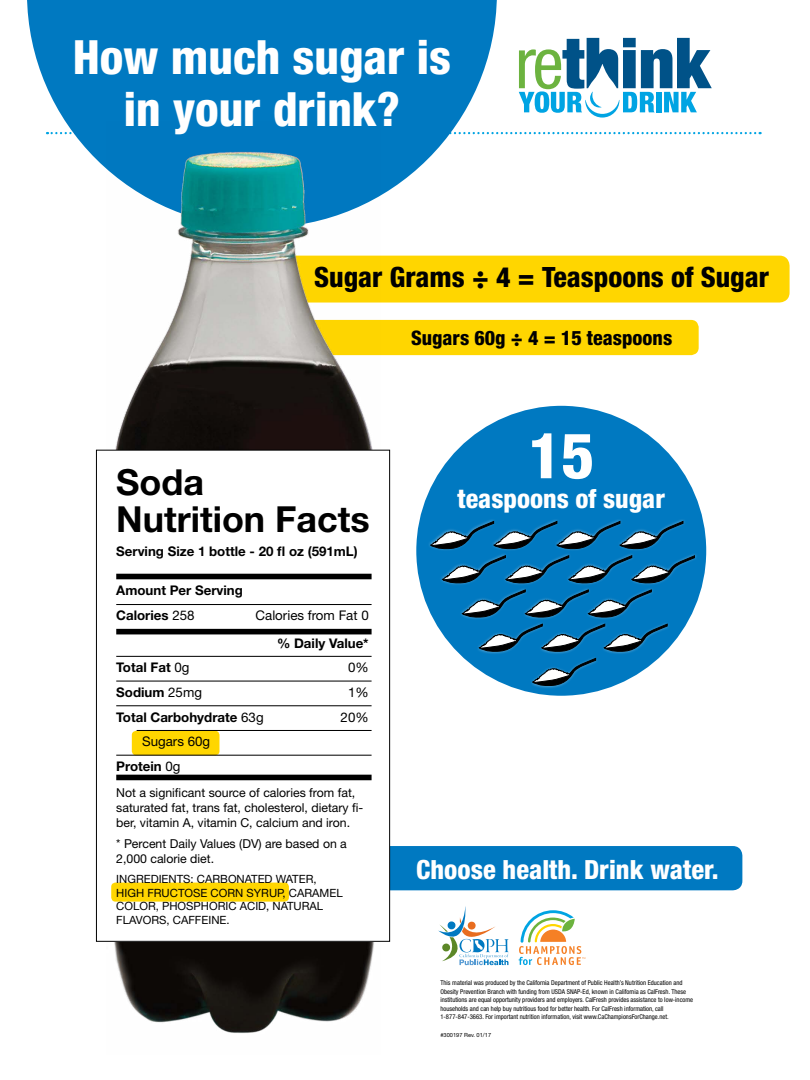
<style>
.page{position:relative;width:810px;height:1080px;background:#fff}
.page>*{position:absolute;margin:0;border:0;box-sizing:border-box;transform-origin:0 0}
.t1{font:800 condensed 63.38px "Helvetica Neue";color:#fff}
.t2{font:800 condensed 47.31px/52px "Helvetica Neue";color:#fff;text-align:center}
.t3{font:700 35.94px/36.7px "Helvetica Neue";color:#000}
.t4{font:800 condensed 28px "Helvetica Neue";color:#000}
.t5{font:800 condensed 26.5px "Helvetica Neue";color:#fff}
.t6{font:800 condensed 26.12px "Helvetica Neue";color:#fff}
.t7{font:800 condensed 20px "Helvetica Neue";color:#000}
.t8{font:700 13.31px "Helvetica Neue";color:#000}
.t9{font:13.31px "Helvetica Neue";color:#000}
.Body{font:12.31px/14.8px "Helvetica Neue";color:#000}
.Body-2{font:11.38px/13.6px "Helvetica Neue";color:#000}
.Body-3{font:condensed 6.62px/8.5px "Helvetica Neue";color:#000}
.Body-4{font:5.69px "Helvetica Neue";color:#000}
.s1{font-weight:400}
</style>
<div class="page">
<div style="left:240px;top:320px;width:459px;height:35px;background:#ffd600;border-radius:8px"></div>
<div style="left:208px;top:256px;width:582px;height:47px;background:#ffd600;border-radius:10px"></div>
<div style="left:321px;top:846px;width:421px;height:44px;background:#0079c1;border-radius:10px"></div>
<svg style="left:497px;top:132px;width:264px;height:2px"></svg>
<svg style="left:27px;top:0;width:470px;height:196px;fill:#0079c1"></svg>
<svg style="left:519px;top:38px;width:193px;height:80px"></svg>
<img style="left:106px;top:121px;width:274px;height:912px">
<div style="left:96px;top:450px;width:294px;height:491px;background:#fff"></div>
<div style="left:96px;top:450px;width:294px;height:492px;border:1px solid #000"></div>
<div style="left:111px;top:883px;width:178px;height:19px;background:#ffd600;border-radius:4px"></div>
<div style="left:132px;top:731px;width:87px;height:24px;background:#ffd600;border-radius:4px"></div>
<div style="left:116px;top:574px;width:256px;height:5px;background:#000"></div>
<hr style="left:116px;top:604px;width:256px;height:1px;background:#000">
<div style="left:116px;top:629px;width:256px;height:5px;background:#000"></div>
<hr style="left:116px;top:656px;width:256px;height:1px;background:#000">
<hr style="left:116px;top:681px;width:256px;height:1px;background:#000">
<hr style="left:116px;top:705px;width:256px;height:1px;background:#000">
<hr style="left:137px;top:730px;width:235px;height:1px;background:#000">
<hr style="left:116px;top:755px;width:256px;height:1px;background:#000">
<div style="left:116px;top:775px;width:256px;height:5px;background:#000"></div>
<div style="left:416px;top:406px;width:290px;height:290px;background:#0079c1;border-radius:50%"></div>
<div style="left:428px;top:518px;width:270px;height:171px;background:#fff;opacity:.5"></div>
<svg style="left:430px;top:521px;width:253px;height:29px"></svg>
<svg style="left:461px;top:590px;width:191px;height:28px"></svg>
<svg style="left:442px;top:556px;width:253px;height:28px"></svg>
<svg style="left:479px;top:624px;width:188px;height:62px"></svg>
<svg style="left:438px;top:906px;width:71px;height:59px"></svg>
<svg style="left:519px;top:910px;width:66px;height:55px"></svg>
<h1 class="t2" style="left:73px;top:31px;width:380px">How much sugar is in your drink?</h1>
<h2 class="t4" style="left:314px;top:260px;width:456px">Sugar Grams ÷ 4 = Teaspoons of Sugar</h2>
<h2 class="t3" style="left:116px;top:463px;width:255px">Soda<br>Nutrition Facts</h2>
<p class="t8" style="left:116px;top:543px;width:243px">Serving Size 1 bottle - 20 fl oz (591mL)</p>
<p class="t8" style="left:116px;top:582px;width:128px">Amount Per Serving</p>
<p class="t8" style="left:116px;top:607px;width:80px">Calories <span class="s1">258</span></p>
<p class="t9" style="left:256px;top:608px;width:115px">Calories from Fat 0</p>
<p class="t8" style="left:277px;top:635px;width:93px">% Daily Value*</p>
<p class="t8" style="left:116px;top:659px;width:75px">Total Fat <span class="s1">0g</span></p>
<p class="t9" style="left:348px;top:660px;width:22px">0%</p>
<p class="t8" style="left:116px;top:684px;width:87px">Sodium <span class="s1">25mg</span></p>
<p class="t9" style="left:348px;top:684px;width:22px">1%</p>
<p class="t8" style="left:116px;top:709px;width:149px">Total Carbohydrate <span class="s1">63g</span></p>
<p class="t9" style="left:341px;top:709px;width:30px">20%</p>
<p class="t9" style="left:142px;top:734px;width:70px">Sugars 60g</p>
<p class="t8" style="left:116px;top:758px;width:66px">Protein <span class="s1">0g</span></p>
<p class="Body" style="left:116px;top:785px;width:249px">Not a significant source of calories from fat, saturated fat, trans fat, cholesterol, dietary fi&shy;ber, vitamin A, vitamin C, calcium and iron.</p>
<p class="Body" style="left:116px;top:836px;width:232px">* Percent Daily Values (DV) are based on a<br>2,000 calorie diet.</p>
<p class="Body-2" style="left:116px;top:872px;width:228px">INGREDIENTS: CARBONATED WATER,<br>HIGH FRUCTOSE CORN SYRUP, CARAMEL<br>COLOR, PHOSPHORIC ACID, NATURAL<br>FLAVORS, CAFFEINE.</p>
<h2 class="t7" style="left:411px;top:325px;width:263px">Sugars 60g ÷ 4 = 15 teaspoons</h2>
<h2 class="t1" style="left:528px;top:416px;width:67px">15</h2>
<h2 class="t6" style="left:458px;top:483px;width:209px">teaspoons of sugar</h2>
<h2 class="t5" style="left:416px;top:853px;width:304px">Choose health. Drink water.</h2>
<p class="Body-3" style="left:440px;top:979px;width:254px">This material was produced by the California Department of Public Health’s Nutrition Education and Obesity Prevention Branch with funding from USDA SNAP-Ed, known in California as CalFresh. These institutions are equal opportunity providers and employers. CalFresh provides assistance to low-income households and can help buy nutritious food for better health. For CalFresh information, call 1-877-847-3663. For important nutrition information, visit www.CaChampionsForChange.net.</p>
<p class="Body-4" style="left:440px;top:1031px;width:52px">#300197 Rev. 01/17</p>
</div>
